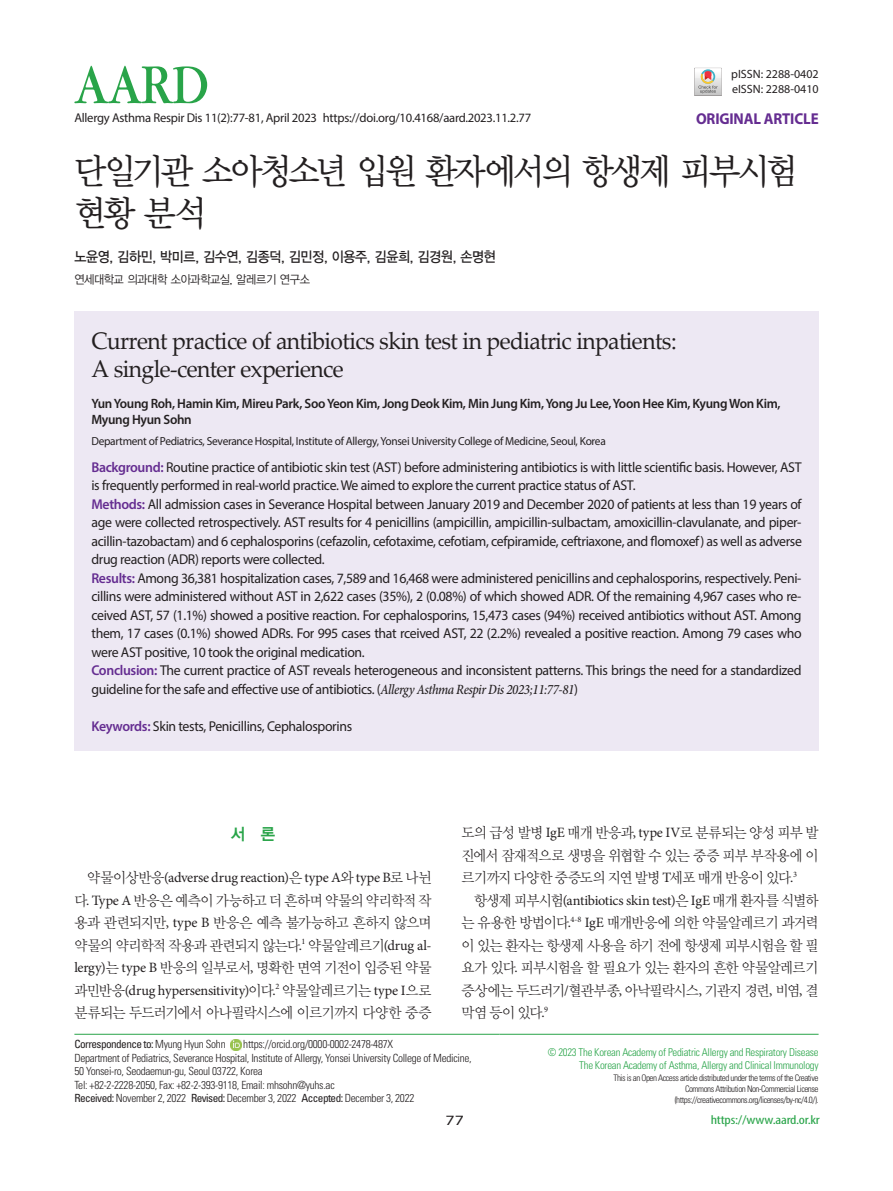
<style>
.page{position:relative;width:893px;height:1191px;background:#fff}
.page>*{position:absolute;margin:0;border:0;box-sizing:border-box;transform-origin:0 0}
.제목_한글{font:36px/42px "YDVY Mj O33";letter-spacing:-.1em;color:#231f20;scale:.95 1}
.제목_영문{font:24px/28.8px "Palatino Linotype";letter-spacing:-.025em;color:#231f20;scale:.95 1}
.본문_대제목{font:16.5px "YDVYGO34";color:#29a449;scale:.95 1}
.t1{font:700 15.75px "Myriad Pro";letter-spacing:-.01em;color:#652d91;scale:.95 1}
.본문{font:14.7px/22.5px "YDVY Mj O32";letter-spacing:-.055em;color:#231f20;text-align:justify;scale:.95 1}
.초록{font:14.25px/18.6px "Myriad Pro";letter-spacing:-.025em;color:#231f20}
.본문-2{font:14.25px "Minion Pro";letter-spacing:-.02em;color:#231f20}
.저자_한글{font:14.25px "YDVYGO33";letter-spacing:-.025em;color:#231f20;scale:.92 1}
.초록-2{font:14.25px "Myriad Pro";letter-spacing:-.025em;color:#231f20;scale:1.25 1}
.저자_영문{font:600 13.5px/16.2px "Myriad Pro";letter-spacing:-.025em;color:#231f20}
.t2{font:12.75px "Myriad Pro";letter-spacing:-.02em;color:#231f20}
.t3{font:condensed 12.75px "Myriad Pro";letter-spacing:-.015em;color:#29a449;scale:1.25 1}
.t4{font:12px "Myriad Pro";color:#231f20}
.소속_한글{font:12px "YDVYGO32";letter-spacing:-.035em;color:#231f20;scale:.93 1}
.소속_영문{font:11.7px "Myriad Pro";letter-spacing:-.025em;color:#231f20}
.교신저자{font:300 condensed 11.25px/13.5px "Univers LT Std";letter-spacing:-.025em;color:#231f20}
.교신저자-2{font:condensed 11.25px "Univers LT Std";letter-spacing:-.05em;color:#231f20}
.t5{font:300 condensed 10.8px "Univers LT Std";letter-spacing:-.025em;color:#29a449}
.t6{font:300 condensed 9px/10.8px "Univers LT Std";letter-spacing:-.05em;color:#231f20;text-align:right}
.s1{font-weight:600;color:#652d91}
.s2{font-family:"Minion Pro";font-weight:500;font-style:italic;font-stretch:condensed}
.s3{font-family:"YDVY Mj O32";font-size:14.7px}
.s4{font-family:"Minion Pro";font-size:14.25px}
.s5{font-weight:300}
.s6{font-weight:400}
</style>
<div class="page">
<hr style="left:74px;top:1034px;width:426px;height:1px;background:#29a449">
<hr style="left:500px;top:1034px;width:319px;height:1px;background:#29a449">
<svg style="left:231px;top:1039px;width:10px;height:11px"></svg>
<svg style="left:74px;top:66px;width:133px;height:37px"></svg>
<div style="left:74px;top:311px;width:745px;height:439px;background:#ede8f3"></div>
<div style="left:693px;top:66px;width:30px;height:33px;background:linear-gradient(to right,#fff,#fff)"></div>
<svg style="left:694px;top:68px;width:28px;height:28px"></svg>
<p class="t2" style="left:74px;top:110px;width:458px">Allergy Asthma Respir Dis 11(2):77-81, April 2023 https://doi.org/10.4168/aard.2023.11.2.77</p>
<p class="t4" style="left:731px;top:67px;width:89px">pISSN: 2288-0402</p>
<p class="t4" style="left:732px;top:81px;width:88px">eISSN: 2288-0410</p>
<p class="t1" style="left:696px;top:108px;width:131px">ORIGINAL ARTICLE</p>
<p class="제목_한글" style="left:74px;top:148px;width:763px">단일기관 소아청소년 입원 환자에서의 항생제 피부시험 현황 분석</p>
<p class="저자_한글" style="left:74px;top:247px;width:460px">노윤영, 김하민, 박미르, 김수연, 김종덕, 김민정, 이용주, 김윤희, 김경원, 손명현</p>
<p class="소속_한글" style="left:74px;top:271px;width:255px">연세대학교 의과대학 소아과학교실, 알레르기 연구소</p>
<p class="제목_영문" style="left:91px;top:325px;width:618px">Current practice of antibiotics skin test in pediatric inpatients:<br>A single-center experience</p>
<p class="저자_영문" style="left:91px;top:394px;width:691px">Yun Young Roh, Hamin Kim, Mireu Park, Soo Yeon Kim, Jong Deok Kim, Min Jung Kim, Yong Ju Lee, Yoon Hee Kim, Kyung Won Kim,<br>Myung Hyun Sohn</p>
<p class="소속_영문" style="left:91px;top:433px;width:516px">Department of Pediatrics, Severance Hospital, Institute of Allergy, Yonsei University College of Medicine, Seoul, Korea</p>
<p class="초록" style="left:91px;top:457px;width:712px"><span class="s1">Background:</span> Routine practice of antibiotic skin test (AST) before administering antibiotics is with little scientific basis. However, AST is frequently performed in real-world practice. We aimed to explore the current practice status of AST.</p>
<p class="초록" style="left:91px;top:494px;width:712px;text-align:justify"><span class="s1">Methods:</span> All admission cases in Severance Hospital between January 2019 and December 2020 of patients at less than 19 years of age were collected retrospectively. AST results for 4 penicillins (ampicillin, ampicillin-sulbactam, amoxicillin-clavulanate, and piper&shy;acillin-tazobactam) and 6 cephalosporins (cefazolin, cefotaxime, cefotiam, cefpiramide, ceftriaxone, and flomoxef) as well as adverse drug reaction (ADR) reports were collected.</p>
<p class="초록" style="left:91px;top:568px;width:712px;text-align:justify"><span class="s1">Results:</span> Among 36,381 hospitalization cases, 7,589 and 16,468 were administered penicillins and cephalosporins, respectively. Peni&shy;cillins were administered without AST in 2,622 cases (35%), 2 (0.08%) of which showed ADR. Of the remaining 4,967 cases who re&shy;ceived AST, 57 (1.1%) showed a positive reaction. For cephalosporins, 15,473 cases (94%) received antibiotics without AST. Among them, 17 cases (0.1%) showed ADRs. For 995 cases that rceived AST, 22 (2.2%) revealed a positive reaction. Among 79 cases who were AST positive, 10 took the original medication.</p>
<p class="초록" style="left:91px;top:661px;width:712px"><span class="s1">Conclusion:</span> The current practice of AST reveals heterogeneous and inconsistent patterns. This brings the need for a standardized guideline for the safe and effective use of antibiotics. (<span class="s2">Allergy Asthma Respir Dis 2023;11:77-81</span>)</p>
<p class="초록" style="left:91px;top:716px;width:262px"><span class="s1">Keywords:</span> Skin tests, Penicillins, Cephalosporins</p>
<p class="본문_대제목" style="left:231px;top:822px;width:48px">서 론</p>
<p class="본문-2" style="left:87px;top:868px;width:346px"><span class="s3">약물이상반응</span>(adverse drug reaction)<span class="s3">은</span> type A<span class="s3">와</span> type B<span class="s3">로 나뉜</span></p>
<p class="본문" style="left:74px;top:888px;width:377px">다<span class="s4">. Type A</span> 반응은 예측이 가능하고 더 흔하며 약물의 약리학적 작 용과 관련되지만<span class="s4">, type B</span> 반응은 예측 불가능하고 흔하지 않으며 약물의 약리학적 작용과 관련되지 않는다<span class="s4">.</span><sup>1</sup> 약물알레르기<span class="s4">(drug al&shy;lergy)</span>는 <span class="s4">type B</span> 반응의 일부로서<span class="s4">,</span> 명확한 면역 기전이 입증된 약물</p>
<p class="본문-2" style="left:74px;top:980px;width:359px"><span class="s3">과민반응</span>(drug hypersensitivity)<span class="s3">이다</span>.<sup>2</sup> <span class="s3">약물알레르기는</span> type I<span class="s3">으로</span></p>
<p class="본문" style="left:74px;top:1000px;width:377px">분류되는 두드러기에서 아나필락시스에 이르기까지 다양한 중증</p>
<p class="본문" style="left:461px;top:820px;width:377px">도의 급성 발병 <span class="s4">IgE</span> 매개 반응과<span class="s4">, type IV</span>로 분류되는 양성 피부 발 진에서 잠재적으로 생명을 위협할 수 있는 중증 피부 부작용에 이 르기까지 다양한 중증도의 지연 발병 <span class="s4">T</span>세포 매개 반응이 있다<span class="s4">.</span><sup>3</sup></p>
<p class="본문-2" style="left:474px;top:890px;width:346px"><span class="s3">항생제 피부시험</span>(antibiotics skin test)<span class="s3">은</span> IgE <span class="s3">매개 환자를 식별하</span></p>
<p class="본문" style="left:461px;top:910px;width:377px">는 유용한 방법이다<span class="s4">.</span><sup>4-8</sup> <span class="s4">IgE</span> 매개반응에 의한 약물알레르기 과거력 이 있는 환자는 항생제 사용을 하기 전에 항생제 피부시험을 할 필 요가 있다<span class="s4">.</span> 피부시험을 할 필요가 있는 환자의 흔한 약물알레르기 증상에는 두드러기<span class="s4">/</span>혈관부종<span class="s4">,</span> 아낙필락시스<span class="s4">,</span> 기관지 경련<span class="s4">,</span> 비염<span class="s4">,</span> 결 막염 등이 있다<span class="s4">.</span><sup>9</sup></p>
<p class="교신저자-2" style="left:74px;top:1037px;width:153px">Correspondence to: <span class="s5">Myung Hyun Sohn</span></p>
<p class="교신저자" style="left:243px;top:1037px;width:151px">https://orcid.org/0000-0002-2478-487X</p>
<p class="교신저자" style="left:74px;top:1051px;width:399px">Department of Pediatrics, Severance Hospital, Institute of Allergy, Yonsei University College of Medicine,<br>50 Yonsei-ro, Seodaemun-gu, Seoul 03722, Korea</p>
<p class="교신저자" style="left:74px;top:1078px;width:262px">Tel: +82-2-2228-2050, Fax: +82-2-393-9118, Email: mhsohn@yuhs.ac</p>
<p class="교신저자" style="left:74px;top:1091px;width:341px"><span class="s6">Received:</span> November 2, 2022 <span class="s6">Revised:</span> December 3, 2022 <span class="s6">Accepted:</span> December 3, 2022</p>
<p class="t5" style="left:548px;top:1046px;width:272px">© 2023 The Korean Academy of Pediatric Allergy and Respiratory Disease</p>
<p class="t5" style="left:579px;top:1059px;width:241px">The Korean Academy of Asthma, Allergy and Clinical Immunology</p>
<p class="t6" style="left:613px;top:1072px;width:207px">This is an Open Access article distributed under the terms of the Creative<br>Commons Attribution Non-Commercial License</p>
<p class="t6" style="left:675px;top:1094px;width:145px">(https://creativecommons.org/licenses/by-nc/4.0/).</p>
<p class="초록-2" style="left:446px;top:1111px;width:16px">77</p>
<p class="t3" style="left:711px;top:1112px;width:89px">https://www.aard.or.kr</p>
</div>
